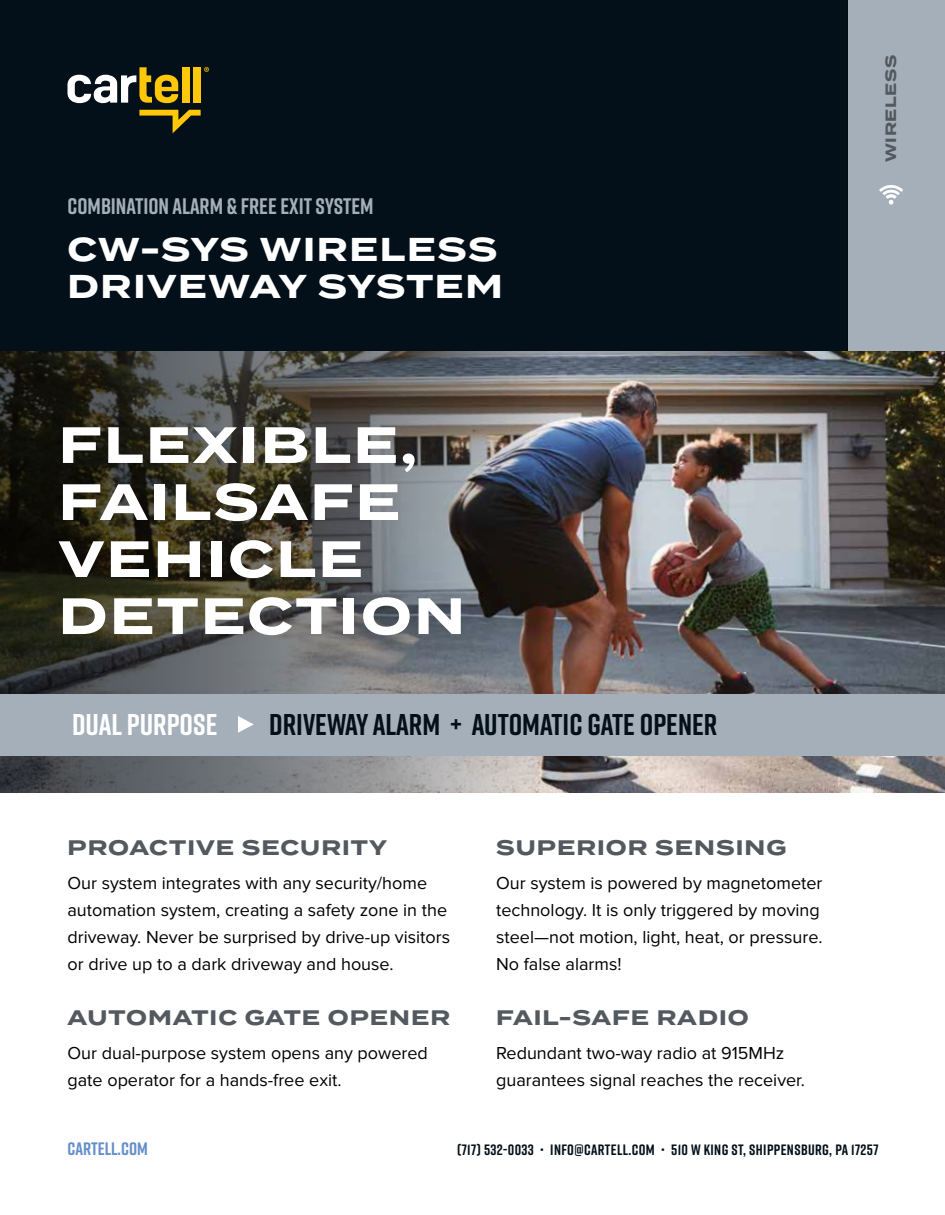
<style>
.page{position:relative;width:945px;height:1215px;background:#fff}
.page>*{position:absolute;margin:0;border:0;box-sizing:border-box;transform-origin:0 0}
.t1{font:700 51px/57px "Termina";letter-spacing:.05em;color:#fff}
.t2{font:700 33px/37.5px "Termina";letter-spacing:.05em;color:#fff}
.t3{font:700 30px "Rift";color:#041019}
.t4{font:700 30px "Rift";color:#fff}
.t5{font:700 22.5px "Rift";color:#a4afb9}
.t6{font:700 21px "Termina";letter-spacing:.05em;color:#53595f}
.t7{font:18px/27px "Proxima Nova";color:#000}
.t8{font:700 18px "Rift";color:#658ec9}
.t9{font:700 15px "Rift";letter-spacing:.025em;color:#041019}
.t10{font:700 15px "Termina";letter-spacing:.045em;color:#53595f}
</style>
<div class="page">
<img style="left:562px;top:351px;width:383px;height:442px">
<div style="left:0;top:0;width:847px;height:351px;background:#041019"></div>
<div style="left:847px;top:0;width:98px;height:351px;background:#a4afb9"></div>
<img style="left:0;top:351px;width:562px;height:442px">
<div style="left:0;top:694px;width:945px;height:62px;background:#a4afb9"></div>
<svg style="left:879px;top:185px;width:24px;height:20px"></svg>
<svg style="left:204px;top:67px;width:5px;height:5px"></svg>
<div style="left:182px;top:67px;width:7px;height:36px;background:#ffc709"></div>
<div style="left:193px;top:67px;width:8px;height:36px;background:#ffc709"></div>
<svg style="left:68px;top:67px;width:110px;height:36px"></svg>
<svg style="left:139px;top:110px;width:62px;height:23px"></svg>
<svg style="left:238px;top:716px;width:16px;height:17px"></svg>
<p class="t5" style="left:68px;top:190px;width:308px">COMBINATION ALARM &amp; FREE EXIT SYSTEM</p>
<h2 class="t2" style="left:68px;top:231px;width:437px">CW-SYS WIRELESS<br>DRIVEWAY SYSTEM</h2>
<h1 class="t1" style="left:59px;top:417px;width:408px">FLEXIBLE,<br>FAILSAFE<br>VEHICLE<br>DETECTION</h1>
<h3 class="t4" style="left:72px;top:703px;width:147px">DUAL PURPOSE</h3>
<h3 class="t3" style="left:269px;top:703px;width:450px">DRIVEWAY ALARM + AUTOMATIC GATE OPENER</h3>
<p class="t6" style="left:68px;top:832px;width:321px">PROACTIVE SECURITY</p>
<p class="t7" style="left:68px;top:870px;width:384px">Our system integrates with any security/home automation system, creating a safety zone in the driveway. Never be surprised by drive-up visitors or drive up to a dark driveway and house.</p>
<p class="t6" style="left:68px;top:1002px;width:384px">AUTOMATIC GATE OPENER</p>
<p class="t7" style="left:68px;top:1040px;width:362px">Our dual-purpose system opens any powered gate operator for a hands-free exit.</p>
<p class="t6" style="left:496px;top:832px;width:292px">SUPERIOR SENSING</p>
<p class="t7" style="left:496px;top:870px;width:328px">Our system is powered by magnetometer technology. It is only triggered by moving steel—not motion, light, heat, or pressure.<br>No false alarms!</p>
<p class="t6" style="left:496px;top:1002px;width:254px">FAIL-SAFE RADIO</p>
<p class="t7" style="left:496px;top:1040px;width:310px">Redundant two-way radio at 915MHz guarantees signal reaches the receiver.</p>
<p class="t10" style="left:880px;top:162px;width:109px;rotate:-90deg">WIRELESS</p>
<p class="t8" style="left:68px;top:1136px;width:82px">CARTELL.COM</p>
<p class="t9" style="left:457px;top:1139px;width:423px">(717) 532-0033 • INFO@CARTELL.COM • 510 W KING ST, SHIPPENSBURG, PA 17257</p>
</div>
